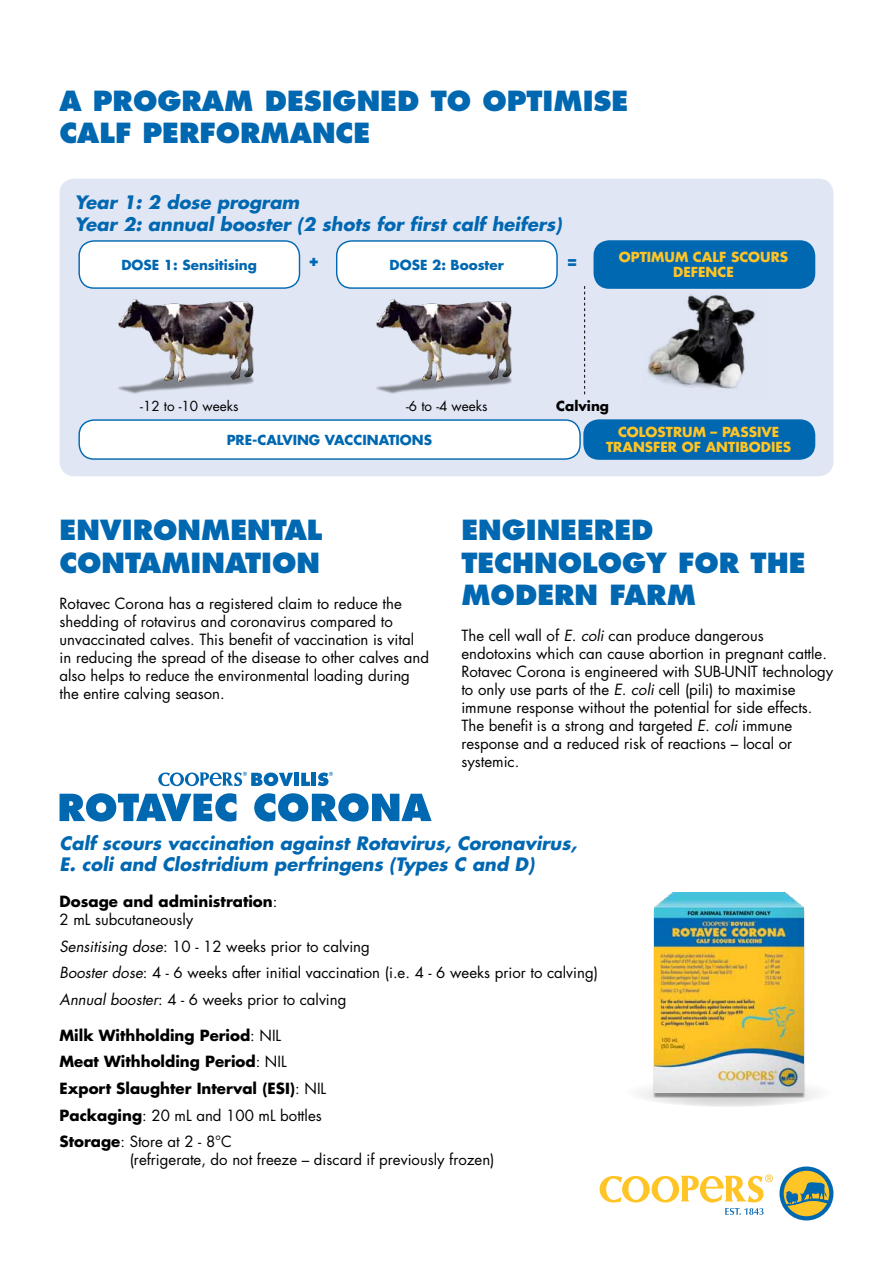
<style>
.page{position:relative;width:893px;height:1263px;background:#fff}
.page>*{position:absolute;margin:0;border:0;box-sizing:border-box;transform-origin:0 0}
.t1{font:800 27px/32.4px "Futura";color:#0067b1}
.t2{font:italic 700 18px/21.6px "Futura";color:#0067b1}
.t3{font:15px/18px "Futura";color:#000}
.t4{font:700 15px/26.5px "Futura";color:#000}
.t5{font:700 13.5px/15px "Futura";color:#ffc425;text-align:center}
.t6{font:700 13.5px "Futura";color:#0067b1}
.t7{font:13.5px "Futura";color:#000}
.t8{font:700 13.5px "Futura";color:#000}
.t9{font:800 13.5px "Futura";color:#0067b1}
.s1{font-style:italic}
.s2{font-weight:400}
</style>
<div class="page">
<div style="left:60px;top:179px;width:773px;height:297px;background:#e0e6f4;border-radius:15px"></div>
<img style="left:647px;top:294px;width:109px;height:95px">
<img style="left:691px;top:295px;width:24px;height:8px">
<img style="left:118px;top:300px;width:136px;height:94px">
<img style="left:376px;top:300px;width:136px;height:94px">
<svg style="left:584px;top:286px;width:1px;height:108px"></svg>
<div style="left:79px;top:241px;width:220px;height:47px;background:#fff;border-radius:15px"></div>
<div style="left:78px;top:240px;width:222px;height:49px;border:1px solid #0067b1;border-radius:15px"></div>
<div style="left:79px;top:420px;width:501px;height:39px;background:#fff;border-radius:15px"></div>
<div style="left:78px;top:419px;width:503px;height:41px;border:1px solid #0067b1;border-radius:15px"></div>
<div style="left:584px;top:420px;width:231px;height:39px;background:#0067b1;border-radius:15px"></div>
<div style="left:583px;top:419px;width:232px;height:41px;border:1px solid #0067b1;border-radius:15px"></div>
<div style="left:337px;top:241px;width:220px;height:47px;background:#fff;border-radius:15px"></div>
<div style="left:336px;top:240px;width:222px;height:49px;border:1px solid #0067b1;border-radius:15px"></div>
<div style="left:594px;top:241px;width:221px;height:47px;background:#0067b1;border-radius:15px"></div>
<div style="left:593px;top:240px;width:222px;height:49px;border:1px solid #0067b1;border-radius:15px"></div>
<svg style="left:625px;top:1077px;width:208px;height:30px"></svg>
<div style="left:653px;top:895px;width:153px;height:203px;background:#000;opacity:.4"></div>
<img style="left:655px;top:893px;width:149px;height:199px">
<svg style="left:158px;top:772px;width:135px;height:14px"></svg>
<div style="left:294px;top:773px;width:5px;height:13px;background:#0067b1"></div>
<svg style="left:301px;top:773px;width:9px;height:13px"></svg>
<div style="left:311px;top:773px;width:5px;height:13px;background:#0067b1"></div>
<svg style="left:318px;top:772px;width:15px;height:14px"></svg>
<svg style="left:60px;top:793px;width:372px;height:28px"></svg>
<svg style="left:600px;top:1166px;width:233px;height:54px"></svg>
<h1 class="t1" style="left:60px;top:85px;width:570px">A PROGRAM DESIGNED TO OPTIMISE<br>CALF PERFORMANCE</h1>
<p class="t2" style="left:74px;top:191px;width:489px">Year 1: 2 dose program<br>Year 2: annual booster (2 shots for first calf heifers)</p>
<p class="t6" style="left:390px;top:255px;width:116px">DOSE 2: Booster</p>
<p class="t5" style="left:619px;top:249px;width:171px">OPTIMUM CALF SCOURS<br>DEFENCE</p>
<p class="t6" style="left:121px;top:255px;width:137px">DOSE 1: Sensitising</p>
<p class="t9" style="left:308px;top:253px;width:12px">+</p>
<p class="t9" style="left:567px;top:253px;width:12px">=</p>
<p class="t7" style="left:140px;top:396px;width:100px">-12 to -10 weeks</p>
<p class="t7" style="left:406px;top:396px;width:83px">-6 to -4 weeks</p>
<p class="t8" style="left:556px;top:396px;width:54px">Calving</p>
<p class="t6" style="left:227px;top:430px;width:40px">Pre-calvi</p>
<p class="t6" style="left:297px;top:430px;width:38px">ng vacci</p>
<p class="t6" style="left:367px;top:430px;width:22px">natio</p>
<p class="t6" style="left:412px;top:430px;width:20px">ns</p>
<p class="t5" style="left:606px;top:424px;width:186px">COLOSTRUM – PASSIVE<br>TRANSFER of ANTIBODIES</p>
<h1 class="t1" style="left:60px;top:514px;width:265px">ENVIRONMENTAL<br>CONTAMINATION</h1>
<p class="t3" style="left:60px;top:594px;width:371px">Rotavec Corona has a registered claim to reduce the shedding of rotavirus and coronavirus compared to unvaccinated calves. This benefit of vaccination is vital in reducing the spread of the disease to other calves and also helps to reduce the environmental loading during the entire calving season.</p>
<h1 class="t1" style="left:461px;top:514px;width:346px">ENGINEERED<br>TECHNOLOGY FOR THE<br>MODERN FARM</h1>
<p class="t3" style="left:461px;top:626px;width:374px">The cell wall of <span class="s1">E. coli</span> can produce dangerous endotoxins which can cause abortion in pregnant cattle.<br>Rotavec Corona is engineered with SUB-UNIT technology to only use parts of the <span class="s1">E. coli</span> cell (pili) to maximise immune response without the potential for side effects.<br>The benefit is a strong and targeted <span class="s1">E. coli</span> immune response and a reduced risk of reactions – local or systemic.</p>
<p class="t2" style="left:60px;top:832px;width:519px">Calf scours vaccination against Rotavirus, Coronavirus,<br>E. coli and Clostridium perfringens (Types C and D)</p>
<p class="t4" style="left:60px;top:892px;width:219px;line-height:18px">Dosage and administration<span class="s2">:<br>2 mL subcutaneously</span></p>
<p class="t3" style="left:60px;top:933px;width:540px;line-height:26.5px"><span class="s1">Sensitising dose</span>: 10 - 12 weeks prior to calving<br><span class="s1">Booster dose</span>: 4 - 6 weeks after initial vaccination (i.e. 4 - 6 weeks prior to calving)<br><span class="s1">Annual booster</span>: 4 - 6 weeks prior to calving</p>
<p class="t4" style="left:60px;top:1022px;width:268px">Milk Withholding Period<span class="s2">: NIL<br></span>Meat Withholding Period<span class="s2">: NIL<br></span>Export Slaughter Interval (ESI)<span class="s2">: NIL<br></span>Packaging<span class="s2">: 20 mL and 100 mL bottles<br></span>Storage<span class="s2">: Store at 2 - 8°C</span></p>
<p class="t3" style="left:130px;top:1150px;width:366px">(refrigerate, do not freeze – discard if previously frozen)</p>
</div>
